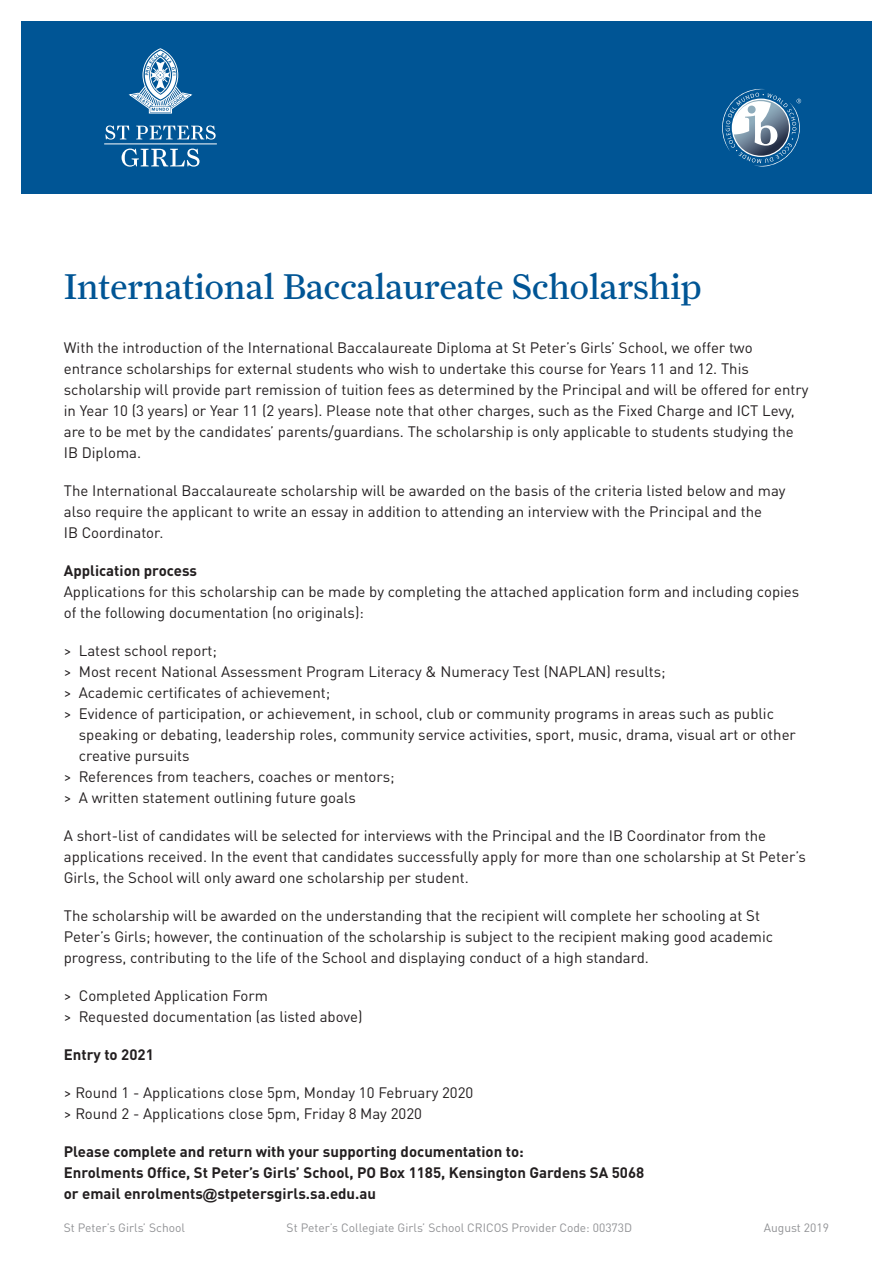
<style>
.page{position:relative;width:893px;height:1263px;background:#fff}
.page>*{position:absolute;margin:0;border:0;box-sizing:border-box;transform-origin:0 0}
.New_Body_copy{font:36px "Farnham Display";color:#005595}
.New_Body_copy-2{font:15px/21px "DINOT";color:#231f20}
.New_Body_copy-3{font:700 15px/21px "DINOT";color:#231f20}
.t1{font:12px "DINOT";color:#919295}
.s1{font-weight:700}
.s2{font-family:"Gill Sans"}
</style>
<div class="page">
<div style="left:21px;top:21px;width:851px;height:173px;background:#005595"></div>
<svg style="left:122px;top:149px;width:78px;height:18px"></svg>
<svg style="left:105px;top:125px;width:24px;height:15px"></svg>
<svg style="left:136px;top:125px;width:80px;height:15px"></svg>
<hr style="left:104px;top:144px;width:113px;height:1px;background:#fff">
<div style="left:143px;top:49px;width:35px;height:53px;border:1px solid #fff;border-radius:50%"></div>
<svg style="left:129px;top:51px;width:63px;height:62px"></svg>
<svg style="left:722px;top:89px;width:79px;height:77px"></svg>
<p class="New_Body_copy" style="left:64px;top:265px;width:639px">International Baccalaureate Scholarship</p>
<p class="New_Body_copy-2" style="left:64px;top:337px;width:746px">With the introduction of the International Baccalaureate Diploma at St Peter’s Girls’ School, we offer two entrance scholarships for external students who wish to undertake this course for Years 11 and 12. This scholarship will provide part remission of tuition fees as determined by the Principal and will be offered for entry in Year 10 (3 years) or Year 11 (2 years). Please note that other charges, such as the Fixed Charge and ICT Levy, are to be met by the candidates’ parents/guardians. The scholarship is only applicable to students studying the IB Diploma.</p>
<p class="New_Body_copy-2" style="left:64px;top:480px;width:723px">The International Baccalaureate scholarship will be awarded on the basis of the criteria listed below and may also require the applicant to write an essay in addition to attending an interview with the Principal and the<br>IB Coordinator.</p>
<p class="New_Body_copy-2" style="left:64px;top:560px;width:737px"><span class="s1">Application process<br></span>Applications for this scholarship can be made by completing the attached application form and including copies of the following documentation (no originals):</p>
<p class="New_Body_copy-2" style="left:64px;top:640px;width:155px">&gt; Latest school report;</p>
<p class="New_Body_copy-2" style="left:64px;top:661px;width:603px">&gt; Most recent National Assessment Program Literacy &amp; Numeracy Test (NAPLAN) results;</p>
<p class="New_Body_copy-2" style="left:64px;top:682px;width:268px">&gt; Academic certificates of achievement;</p>
<p class="New_Body_copy-2" style="left:64px;top:703px;width:712px">&gt; Evidence of participation, or achievement, in school, club or community programs in areas such as public</p>
<p class="New_Body_copy-2" style="left:79px;top:724px;width:719px">speaking or debating, leadership roles, community service activities, sport, music, drama, visual art or other</p>
<p class="New_Body_copy-2" style="left:79px;top:745px;width:112px">creative pursuits</p>
<p class="New_Body_copy-2" style="left:64px;top:766px;width:332px">&gt; References from teachers, coaches or mentors;</p>
<p class="New_Body_copy-2" style="left:64px;top:787px;width:294px">&gt; A written statement outlining future goals</p>
<p class="New_Body_copy-2" style="left:64px;top:825px;width:744px">A short-list of candidates will be selected for interviews with the Principal and the IB Coordinator from the applications received. In the event that candidates successfully apply for more than one scholarship at St Peter’s<br>Girls, the School will only award one scholarship per student.</p>
<p class="New_Body_copy-2" style="left:64px;top:905px;width:711px">The scholarship will be awarded on the understanding that the recipient will complete her schooling at St<br>Peter’s Girls; however, the continuation of the scholarship is subject to the recipient making good academic progress, contributing to the life of the School and displaying conduct of a high standard.</p>
<p class="New_Body_copy-2" style="left:64px;top:985px;width:300px">&gt; Completed Application Form<br>&gt; Requested documentation (as listed above)</p>
<p class="New_Body_copy-3" style="left:64px;top:1044px;width:92px">Entry to 2021</p>
<p class="New_Body_copy-2" style="left:64px;top:1082px;width:411px">&gt; Round 1 - Applications close 5pm, Monday 10 February 2020 &gt; Round 2 - Applications close 5pm, Friday 8 May 2020</p>
<p class="New_Body_copy-3" style="left:64px;top:1141px;width:582px">Please complete and return with your supporting documentation to:<br>Enrolments Office, St Peter’s Girls’ School, PO Box 1185, Kensington Gardens SA 5068 or email enrolments<span class="s2">@</span>stpetersgirls.sa.edu.au</p>
<p class="t1" style="left:64px;top:1220px;width:123px">St Peter’s Girls’ School</p>
<p class="t1" style="left:287px;top:1220px;width:347px">St Peter’s Collegiate Girls’ School CRICOS Provider Code: 00373D</p>
<p class="t1" style="left:764px;top:1220px;width:67px">August 2019</p>
</div>
